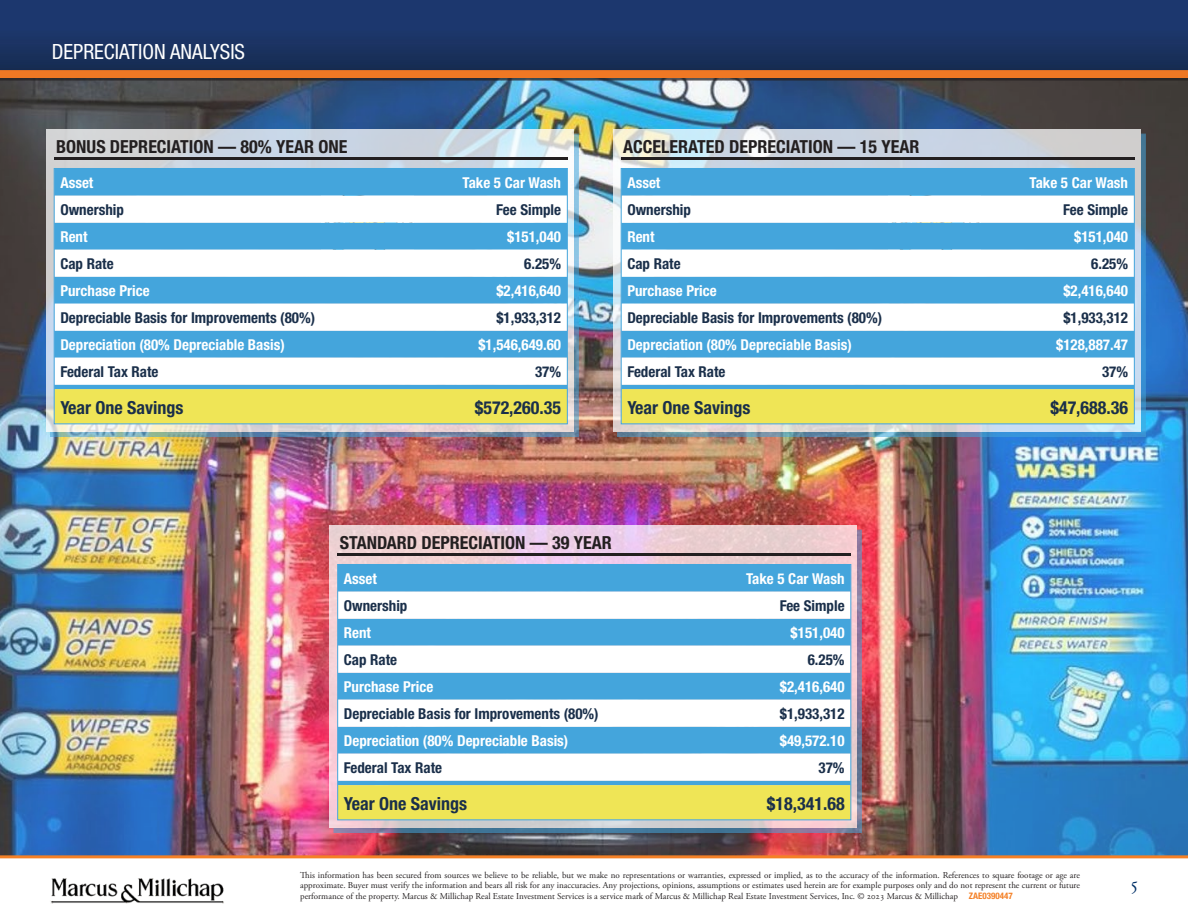
<style>
.page{position:relative;width:1188px;height:918px;background:#fff}
.page>*{position:absolute;margin:0;border:0;box-sizing:border-box;transform-origin:0 0}
.t1{font:condensed 21px "Helvetica Neue LT Std";color:#fff}
.t2{font:19.5px "Adobe Garamond Pro";color:#003067}
.Paragraph_Style_1{font:700 condensed 18px "Helvetica Neue LT Std";color:#231f20}
.Paragraph_Style_1-2{font:700 condensed 18px "Helvetica Neue LT Std";color:#1a2f4a}
.Paragraph_Style_1-3{font:700 condensed 15px "Helvetica Neue LT Std";color:#fff}
.Paragraph_Style_1-4{font:700 condensed 15px "Helvetica Neue LT Std";color:#1a2f4a}
.t3{font:9px/10.8px "Adobe Garamond Pro";color:#231f20;text-align:justify}
.s1{font-family:"Helvetica Neue LT Std";font-weight:700;font-stretch:condensed;color:#f48026}
</style>
<div class="page">
<img style="left:36px;top:858px;width:205px;height:46px">
<img style="left:0;top:81px;width:1188px;height:774px">
<div style="left:0;top:0;width:1188px;height:81px;background:#231f20;opacity:.75"></div>
<img style="left:0;top:0;width:1188px;height:78px">
<div style="left:50px;top:134px;width:528px;height:303px;background:#44a5dc;opacity:.75"></div>
<svg style="left:46px;top:129px;width:528px;height:303px;background:#d2d8df"></svg>
<hr style="left:54px;top:157px;width:514px;height:3px;background:#231f20">
<div style="left:56px;top:170px;width:510px;height:219px;background:#44a5dc"></div>
<svg style="left:56px;top:196px;width:510px;height:189px"></svg>
<div style="left:56px;top:389px;width:510px;height:33px;background:#efe556"></div>
<div style="left:54px;top:168px;width:514px;height:256px;border:1px solid #44a5dc"></div>
<div style="left:334px;top:530px;width:528px;height:303px;background:#44a5dc;opacity:.75"></div>
<svg style="left:329px;top:525px;width:528px;height:303px;background:#e8cdd7"></svg>
<div style="left:340px;top:566px;width:509px;height:219px;background:#44a5dc"></div>
<svg style="left:340px;top:592px;width:509px;height:189px"></svg>
<div style="left:340px;top:785px;width:509px;height:33px;background:#efe556"></div>
<div style="left:338px;top:564px;width:513px;height:256px;border:1px solid #44a5dc"></div>
<div style="left:617px;top:134px;width:528px;height:303px;background:#44a5dc;opacity:.75"></div>
<svg style="left:613px;top:129px;width:528px;height:303px;background:#d1d9e0"></svg>
<hr style="left:621px;top:157px;width:514px;height:3px;background:#231f20">
<div style="left:623px;top:170px;width:510px;height:219px;background:#44a5dc"></div>
<svg style="left:623px;top:196px;width:510px;height:189px"></svg>
<div style="left:623px;top:389px;width:510px;height:33px;background:#efe556"></div>
<div style="left:621px;top:168px;width:514px;height:256px;border:1px solid #44a5dc"></div>
<hr style="left:338px;top:553px;width:513px;height:3px;background:#231f20">
<hr style="left:0;top:855px;width:1188px;height:3px;background:#f48026">
<p class="t1" style="left:52px;top:40px;width:195px">DEPRECIATION ANALYSIS</p>
<p class="Paragraph_Style_1" style="left:56px;top:135px;width:293px">BONUS DEPRECIATION — 80% YEAR ONE</p>
<p class="Paragraph_Style_1-3" style="left:60px;top:174px;width:35px">Asset</p>
<p class="Paragraph_Style_1-3" style="left:463px;top:174px;width:100px">Take 5 Car Wash</p>
<p class="Paragraph_Style_1-4" style="left:60px;top:201px;width:65px">Ownership</p>
<p class="Paragraph_Style_1-4" style="left:496px;top:201px;width:66px">Fee Simple</p>
<p class="Paragraph_Style_1-3" style="left:60px;top:228px;width:29px">Rent</p>
<p class="Paragraph_Style_1-3" style="left:507px;top:228px;width:56px">$151,040</p>
<p class="Paragraph_Style_1-4" style="left:60px;top:255px;width:55px">Cap Rate</p>
<p class="Paragraph_Style_1-4" style="left:524px;top:255px;width:38px">6.25%</p>
<p class="Paragraph_Style_1-3" style="left:60px;top:282px;width:91px">Purchase Price</p>
<p class="Paragraph_Style_1-3" style="left:496px;top:282px;width:66px">$2,416,640</p>
<p class="Paragraph_Style_1-4" style="left:60px;top:309px;width:256px">Depreciable Basis for Improvements (80%)</p>
<p class="Paragraph_Style_1-4" style="left:496px;top:309px;width:66px">$1,933,312</p>
<p class="Paragraph_Style_1-3" style="left:60px;top:336px;width:226px">Depreciation (80% Depreciable Basis)</p>
<p class="Paragraph_Style_1-3" style="left:478px;top:336px;width:84px">$1,546,649.60</p>
<p class="Paragraph_Style_1-4" style="left:60px;top:363px;width:100px">Federal Tax Rate</p>
<p class="Paragraph_Style_1-4" style="left:535px;top:363px;width:28px">37%</p>
<p class="Paragraph_Style_1-2" style="left:60px;top:396px;width:125px">Year One Savings</p>
<p class="Paragraph_Style_1-2" style="left:475px;top:396px;width:88px">$572,260.35</p>
<p class="Paragraph_Style_1" style="left:623px;top:135px;width:298px">ACCELERATED DEPRECIATION — 15 YEAR</p>
<p class="Paragraph_Style_1-3" style="left:627px;top:174px;width:35px">Asset</p>
<p class="Paragraph_Style_1-3" style="left:1030px;top:174px;width:100px">Take 5 Car Wash</p>
<p class="Paragraph_Style_1-4" style="left:627px;top:201px;width:65px">Ownership</p>
<p class="Paragraph_Style_1-4" style="left:1063px;top:201px;width:66px">Fee Simple</p>
<p class="Paragraph_Style_1-3" style="left:627px;top:228px;width:29px">Rent</p>
<p class="Paragraph_Style_1-3" style="left:1074px;top:228px;width:55px">$151,040</p>
<p class="Paragraph_Style_1-4" style="left:627px;top:255px;width:55px">Cap Rate</p>
<p class="Paragraph_Style_1-4" style="left:1091px;top:255px;width:38px">6.25%</p>
<p class="Paragraph_Style_1-3" style="left:627px;top:282px;width:91px">Purchase Price</p>
<p class="Paragraph_Style_1-3" style="left:1063px;top:282px;width:66px">$2,416,640</p>
<p class="Paragraph_Style_1-4" style="left:627px;top:309px;width:256px">Depreciable Basis for Improvements (80%)</p>
<p class="Paragraph_Style_1-4" style="left:1063px;top:309px;width:66px">$1,933,312</p>
<p class="Paragraph_Style_1-3" style="left:627px;top:336px;width:226px">Depreciation (80% Depreciable Basis)</p>
<p class="Paragraph_Style_1-3" style="left:1056px;top:336px;width:73px">$128,887.47</p>
<p class="Paragraph_Style_1-4" style="left:627px;top:363px;width:100px">Federal Tax Rate</p>
<p class="Paragraph_Style_1-4" style="left:1102px;top:363px;width:28px">37%</p>
<p class="Paragraph_Style_1-2" style="left:627px;top:396px;width:125px">Year One Savings</p>
<p class="Paragraph_Style_1-2" style="left:1050px;top:396px;width:79px">$47,688.36</p>
<p class="Paragraph_Style_1" style="left:340px;top:531px;width:273px">STANDARD DEPRECIATION — 39 YEAR</p>
<p class="Paragraph_Style_1-3" style="left:344px;top:570px;width:35px">Asset</p>
<p class="Paragraph_Style_1-3" style="left:746px;top:570px;width:100px">Take 5 Car Wash</p>
<p class="Paragraph_Style_1-4" style="left:344px;top:597px;width:65px">Ownership</p>
<p class="Paragraph_Style_1-4" style="left:780px;top:597px;width:66px">Fee Simple</p>
<p class="Paragraph_Style_1-3" style="left:344px;top:624px;width:29px">Rent</p>
<p class="Paragraph_Style_1-3" style="left:791px;top:624px;width:55px">$151,040</p>
<p class="Paragraph_Style_1-4" style="left:344px;top:651px;width:55px">Cap Rate</p>
<p class="Paragraph_Style_1-4" style="left:808px;top:651px;width:38px">6.25%</p>
<p class="Paragraph_Style_1-3" style="left:344px;top:678px;width:91px">Purchase Price</p>
<p class="Paragraph_Style_1-3" style="left:780px;top:678px;width:66px">$2,416,640</p>
<p class="Paragraph_Style_1-4" style="left:344px;top:705px;width:256px">Depreciable Basis for Improvements (80%)</p>
<p class="Paragraph_Style_1-4" style="left:780px;top:705px;width:66px">$1,933,312</p>
<p class="Paragraph_Style_1-3" style="left:344px;top:732px;width:226px">Depreciation (80% Depreciable Basis)</p>
<p class="Paragraph_Style_1-3" style="left:780px;top:732px;width:66px">$49,572.10</p>
<p class="Paragraph_Style_1-4" style="left:344px;top:759px;width:100px">Federal Tax Rate</p>
<p class="Paragraph_Style_1-4" style="left:819px;top:759px;width:28px">37%</p>
<p class="Paragraph_Style_1-2" style="left:344px;top:792px;width:125px">Year One Savings</p>
<p class="Paragraph_Style_1-2" style="left:767px;top:792px;width:79px">$18,341.68</p>
<p class="t3" style="left:300px;top:870px;width:781px">This information has been secured from sources we believe to be reliable, but we make no representations or warranties, expressed or implied, as to the accuracy of the information. References to square footage or age are approximate. Buyer must verify the information and bears all risk for any inaccuracies. Any projections, opinions, assumptions or estimates used herein are for example purposes only and do not represent the current or future performance of the property. Marcus &amp; Millichap Real Estate Investment Services is a service mark of Marcus &amp; Millichap Real Estate Investment Services, Inc. © 2023 Marcus &amp; Millichap <span class="s1">ZAE0390447</span></p>
<p class="t2" style="left:1130px;top:872px;width:11px">5</p>
</div>
